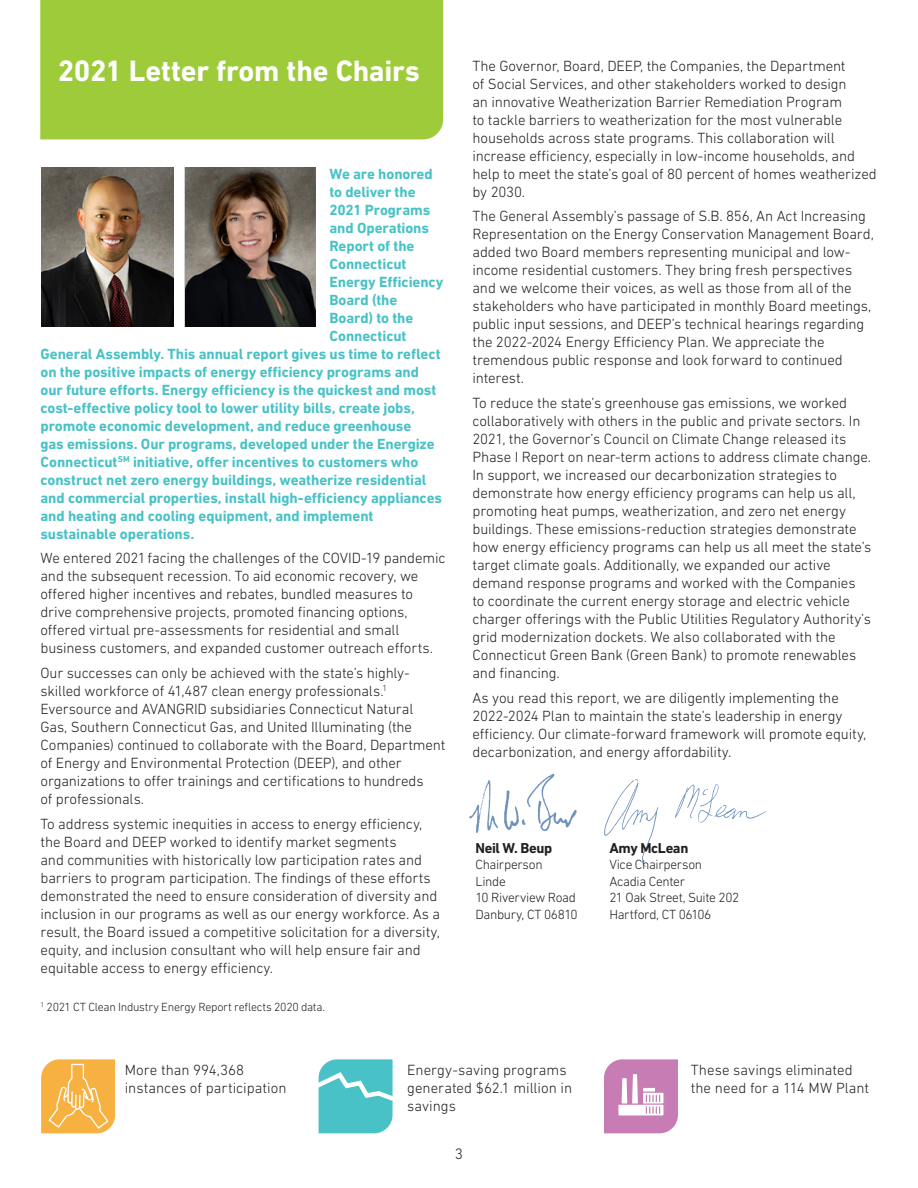
<style>
.page{position:relative;width:918px;height:1188px;background:#fff}
.page>*{position:absolute;margin:0;border:0;box-sizing:border-box;transform-origin:0 0}
.t1{font:700 30px "DIN Next LT Pro";letter-spacing:-.01em;color:#fff}
.t2{font:300 15.3px "DIN Next LT Pro";color:#231f20}
.t3{font:300 15px/18px "DIN Next LT Pro";letter-spacing:-.01em;color:#231f20}
.t4{font:700 15px "DIN Next LT Pro";letter-spacing:-.005em;color:#48c2c6}
.B__Subhead{font:700 14.7px "DIN Next LT Pro";letter-spacing:-.025em;color:#231f20}
.TEXT__Running{font:700 14.7px "DIN Next LT Pro";letter-spacing:-.025em;color:#231f20}
.B__Subhead-2{font:300 13.5px "DIN Next LT Pro";letter-spacing:-.025em;color:#231f20}
.Footnotes{font:300 12px "DIN Next LT Pro";letter-spacing:-.02em;color:#231f20}
</style>
<div class="page">
<div style="left:40px;top:0;width:403px;height:139px;background:#9ecb3a"></div>
<img style="left:42px;top:167px;width:131px;height:160px">
<img style="left:185px;top:167px;width:130px;height:160px">
<img style="left:469px;top:774px;width:108px;height:58px">
<img style="left:604px;top:779px;width:162px;height:88px">
<svg style="left:318px;top:1059px;width:75px;height:74px;background:#5dc9cc"></svg>
<svg style="left:41px;top:1059px;width:74px;height:74px;background:#f6ba56"></svg>
<svg style="left:604px;top:1059px;width:74px;height:74px"></svg>
<p class="t1" style="left:58px;top:53px;width:364px">2021 Letter from the Chairs</p>
<p class="t4" style="left:329px;top:165px;width:105px">We are honored</p>
<p class="t4" style="left:329px;top:183px;width:88px">to deliver the</p>
<p class="t4" style="left:329px;top:201px;width:102px">2021 Programs</p>
<p class="t4" style="left:329px;top:219px;width:101px">and Operations</p>
<p class="t4" style="left:329px;top:237px;width:87px">Report of the</p>
<p class="t4" style="left:329px;top:255px;width:79px">Connecticut</p>
<p class="t4" style="left:329px;top:273px;width:115px">Energy Efficiency</p>
<p class="t4" style="left:329px;top:291px;width:69px">Board (the</p>
<p class="t4" style="left:329px;top:309px;width:85px">Board) to the</p>
<p class="t4" style="left:329px;top:327px;width:79px">Connecticut</p>
<p class="t4" style="left:40px;top:345px;width:402px">General Assembly. This annual report gives us time to reflect</p>
<p class="t4" style="left:40px;top:363px;width:380px">on the positive impacts of energy efficiency programs and</p>
<p class="t4" style="left:40px;top:381px;width:397px">our future efforts. Energy efficiency is the quickest and most</p>
<p class="t4" style="left:40px;top:399px;width:376px">cost-effective policy tool to lower utility bills, create jobs,</p>
<p class="t4" style="left:40px;top:417px;width:372px">promote economic development, and reduce greenhouse</p>
<p class="t4" style="left:40px;top:435px;width:396px">gas emissions. Our programs, developed under the Energize</p>
<p class="t4" style="left:40px;top:453px;width:379px">Connecticut<sup>SM</sup> initiative, offer incentives to customers who</p>
<p class="t4" style="left:40px;top:471px;width:387px">construct net zero energy buildings, weatherize residential</p>
<p class="t4" style="left:40px;top:489px;width:403px">and commercial properties, install high-efficiency appliances</p>
<p class="t4" style="left:40px;top:507px;width:335px">and heating and cooling equipment, and implement</p>
<p class="t4" style="left:40px;top:525px;width:155px">sustainable operations.</p>
<p class="t3" style="left:40px;top:549px;width:406px">We entered 2021 facing the challenges of the COVID-19 pandemic and the subsequent recession. To aid economic recovery, we offered higher incentives and rebates, bundled measures to drive comprehensive projects, promoted financing options, offered virtual pre-assessments for residential and small business customers, and expanded customer outreach efforts.</p>
<p class="t3" style="left:40px;top:664px;width:406px">Our successes can only be achieved with the state’s highly&shy;skilled workforce of 41,487 clean energy professionals.<sup>1<br></sup>Eversource and AVANGRID subsidiaries Connecticut Natural<br>Gas, Southern Connecticut Gas, and United Illuminating (the Companies) continued to collaborate with the Board, Department of Energy and Environmental Protection (DEEP), and other organizations to offer trainings and certifications to hundreds<br>of professionals.</p>
<p class="t3" style="left:40px;top:815px;width:401px">To address systemic inequities in access to energy efficiency, the Board and DEEP worked to identify market segments<br>and communities with historically low participation rates and barriers to program participation. The findings of these efforts demonstrated the need to ensure consideration of diversity and inclusion in our programs as well as our energy workforce. As a result, the Board issued a competitive solicitation for a diversity, equity, and inclusion consultant who will help ensure fair and equitable access to energy efficiency.</p>
<p class="Footnotes" style="left:40px;top:1000px;width:286px"><sup>1</sup> 2021 CT Clean Industry Energy Report reflects 2020 data.</p>
<p class="t3" style="left:472px;top:56px;width:406px">The Governor, Board, DEEP, the Companies, the Department<br>of Social Services, and other stakeholders worked to design<br>an innovative Weatherization Barrier Remediation Program<br>to tackle barriers to weatherization for the most vulnerable households across state programs. This collaboration will increase efficiency, especially in low-income households, and help to meet the state’s goal of 80 percent of homes weatherized by 2030.</p>
<p class="t3" style="left:472px;top:207px;width:403px">The General Assembly’s passage of S.B. 856, An Act Increasing Representation on the Energy Conservation Management Board, added two Board members representing municipal and low&shy;income residential customers. They bring fresh perspectives and we welcome their voices, as well as those from all of the stakeholders who have participated in monthly Board meetings, public input sessions, and DEEP’s technical hearings regarding the 2022-2024 Energy Efficiency Plan. We appreciate the tremendous public response and look forward to continued interest.</p>
<p class="t3" style="left:472px;top:394px;width:400px">To reduce the state’s greenhouse gas emissions, we worked collaboratively with others in the public and private sectors. In 2021, the Governor’s Council on Climate Change released its Phase I Report on near-term actions to address climate change.<br>In support, we increased our decarbonization strategies to demonstrate how energy efficiency programs can help us all, promoting heat pumps, weatherization, and zero net energy buildings. These emissions-reduction strategies demonstrate how energy efficiency programs can help us all meet the state’s target climate goals. Additionally, we expanded our active demand response programs and worked with the Companies to coordinate the current energy storage and electric vehicle charger offerings with the Public Utilities Regulatory Authority’s grid modernization dockets. We also collaborated with the Connecticut Green Bank (Green Bank) to promote renewables and financing.</p>
<p class="t3" style="left:472px;top:689px;width:396px">As you read this report, we are diligently implementing the 2022-2024 Plan to maintain the state’s leadership in energy efficiency. Our climate-forward framework will promote equity, decarbonization, and energy affordability.</p>
<p class="B__Subhead" style="left:476px;top:839px;width:78px">Neil W. Beup</p>
<p class="B__Subhead-2" style="left:476px;top:857px;width:69px">Chairperson</p>
<p class="B__Subhead-2" style="left:476px;top:873px;width:32px">Linde</p>
<p class="B__Subhead-2" style="left:476px;top:890px;width:102px">10 Riverview Road</p>
<p class="B__Subhead-2" style="left:476px;top:906px;width:104px">Danbury, CT 06810</p>
<p class="TEXT__Running" style="left:609px;top:839px;width:81px">Amy McLean</p>
<p class="B__Subhead-2" style="left:609px;top:857px;width:94px">Vice Chairperson</p>
<p class="B__Subhead-2" style="left:609px;top:873px;width:77px">Acadia Center</p>
<p class="B__Subhead-2" style="left:609px;top:890px;width:131px">21 Oak Street, Suite 202</p>
<p class="B__Subhead-2" style="left:609px;top:906px;width:104px">Hartford, CT 06106</p>
<p class="t3" style="left:125px;top:1060px;width:163px">More than 994,368 instances of participation</p>
<p class="t3" style="left:407px;top:1060px;width:167px">Energy-saving programs generated $62.1 million in savings</p>
<p class="t2" style="left:455px;top:1145px;width:10px">3</p>
<p class="t3" style="left:691px;top:1060px;width:180px">These savings eliminated the need for a 114 MW Plant</p>
</div>
